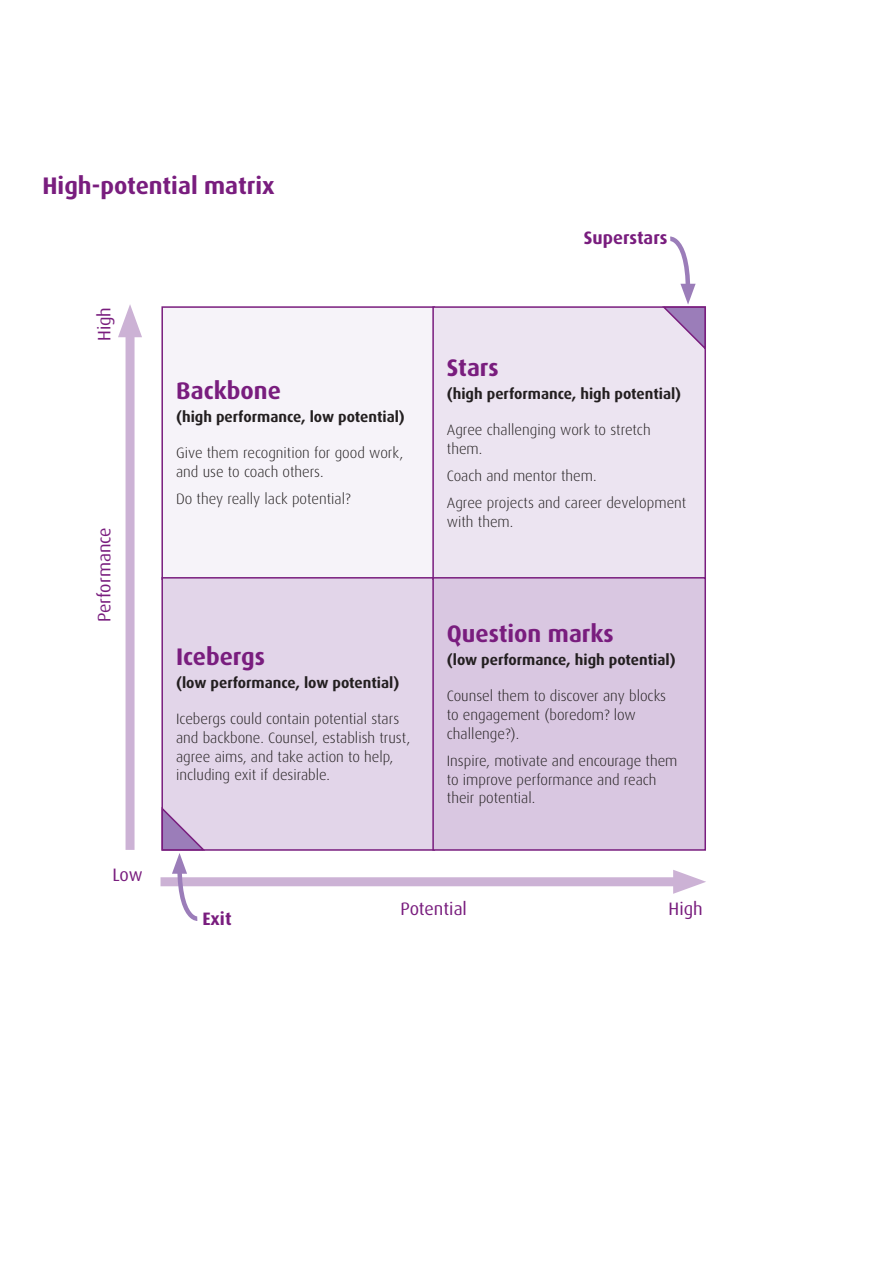
<style>
.page{position:relative;width:893px;height:1263px;background:#fff}
.page>*{position:absolute;margin:0;border:0;box-sizing:border-box;transform-origin:0 0}
.t1{font:700 24px "Dax";color:#791d7e}
.t2{font:18px "Dax";color:#791d7e}
.t3{font:700 18px "Dax";color:#791d7e}
.t4{font:300 15px/18.8px "Dax";color:#231f20}
.t5{font:700 15px "Dax";color:#231f20}
</style>
<div class="page">
<div style="left:161px;top:306px;width:274px;height:274px;background:#f6f3f9;border:2px solid #791d7e"></div>
<div style="left:161px;top:577px;width:274px;height:274px;background:#e2d5e9;border:2px solid #791d7e"></div>
<div style="left:432px;top:306px;width:274px;height:274px;background:#ece4f1;border:2px solid #791d7e"></div>
<div style="left:432px;top:577px;width:274px;height:274px;background:#d9c7e1;border:2px solid #791d7e"></div>
<div style="left:161px;top:877px;width:526px;height:9px;background:#ccb2d5"></div>
<svg style="left:673px;top:870px;width:33px;height:24px"></svg>
<div style="left:126px;top:323px;width:9px;height:527px;background:#ccb2d5"></div>
<svg style="left:118px;top:304px;width:24px;height:33px"></svg>
<svg style="left:662px;top:236px;width:44px;height:116px"></svg>
<svg style="left:161px;top:805px;width:45px;height:116px"></svg>
<h1 class="t1" style="left:43px;top:172px;width:234px">High-potential matrix</h1>
<p class="t2" style="left:94px;top:341px;width:36px;rotate:-90deg">High</p>
<p class="t2" style="left:94px;top:622px;width:97px;rotate:-90deg">Performance</p>
<p class="t2" style="left:112px;top:865px;width:32px">Low</p>
<h1 class="t1" style="left:176px;top:377px;width:106px">Backbone</h1>
<p class="t5" style="left:176px;top:409px;width:230px">(high performance, low potential)</p>
<p class="t4" style="left:176px;top:444px;width:229px">Give them recognition for good work, and use to coach others.</p>
<p class="t4" style="left:176px;top:490px;width:176px">Do they really lack potential?</p>
<h1 class="t1" style="left:176px;top:643px;width:90px">Icebergs</h1>
<p class="t5" style="left:176px;top:675px;width:225px">(low performance, low potential)</p>
<p class="t4" style="left:176px;top:710px;width:236px">Icebergs could contain potential stars and backbone. Counsel, establish trust, agree aims, and take action to help, including exit if desirable.</p>
<p class="t3" style="left:584px;top:228px;width:85px">Superstars</p>
<h1 class="t1" style="left:447px;top:354px;width:53px">Stars</h1>
<p class="t5" style="left:447px;top:385px;width:236px">(high performance, high potential)</p>
<p class="t4" style="left:447px;top:421px;width:205px">Agree challenging work to stretch them.</p>
<p class="t4" style="left:447px;top:462px;width:241px;line-height:27.3px">Coach and mentor them.<br>Agree projects and career development</p>
<p class="t4" style="left:447px;top:513px;width:68px">with them.</p>
<h1 class="t1" style="left:447px;top:620px;width:168px">Question marks</h1>
<p class="t5" style="left:447px;top:652px;width:230px">(low performance, high potential)</p>
<p class="t4" style="left:447px;top:687px;width:221px">Counsel them to discover any blocks to engagement (boredom? low challenge?).</p>
<p class="t4" style="left:447px;top:751px;width:232px">Inspire, motivate and encourage them to improve performance and reach their potential.</p>
<p class="t3" style="left:202px;top:909px;width:31px">Exit</p>
<p class="t2" style="left:400px;top:899px;width:68px">Potential</p>
<p class="t2" style="left:669px;top:899px;width:36px">High</p>
</div>
